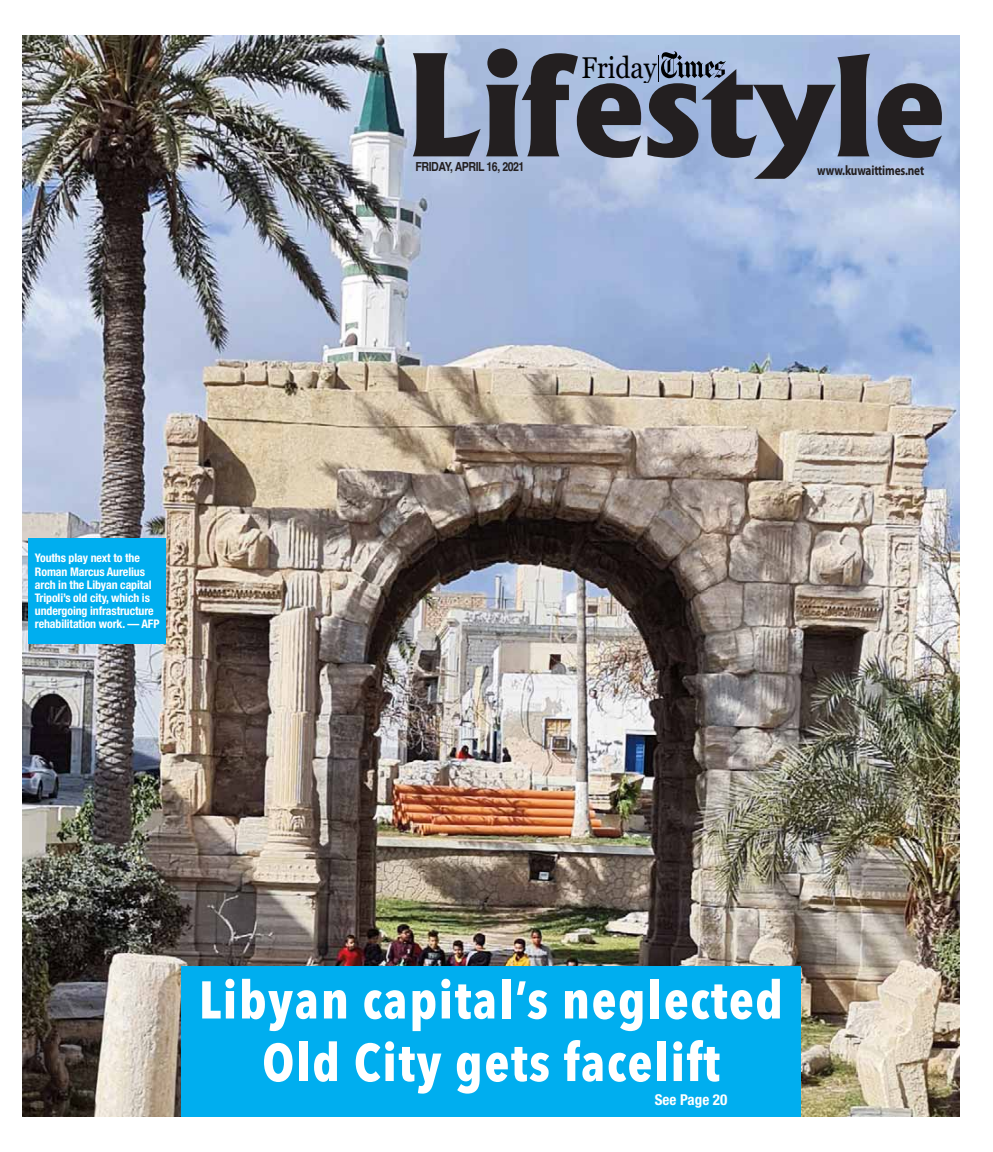
<style>
.page{position:relative;width:993px;height:1152px;background:#fff}
.page>*{position:absolute;margin:0;border:0;box-sizing:border-box;transform-origin:0 0}
.t1{font:800 135px "Albertus";color:#231f20}
.t2{font:700 52.5px/62.5px "Avenir Next Condensed";letter-spacing:.03em;color:#fff;text-align:center}
.t3{font:29.75px "Georgia+T42";color:#000;scale:.88 1}
.t4{font:700 condensed 15px "Helvetica Neue";color:#fff}
.t5{font:700 13.75px "Myriad Pro";letter-spacing:-.015em;color:#231f20;scale:.82 1}
.t6{font:700 12.5px "Helvetica";letter-spacing:-.045em;color:#231f20;scale:.85 1}
.t7{font:700 condensed 11.88px/13.1px "Helvetica Neue";letter-spacing:-.01em;color:#fff}
</style>
<div class="page">
<img style="left:22px;top:35px;width:937px;height:1081px">
<div style="left:181px;top:966px;width:619px;height:150px;background:#00aeef"></div>
<svg style="left:657px;top:51px;width:68px;height:31px;background:#7686a0"></svg>
<div style="left:29px;top:538px;width:137px;height:105px;background:#00aeef"></div>
<h1 class="t1" style="left:403px;top:31px;width:542px">Lifestyle</h1>
<h3 class="t3" style="left:581px;top:50px;width:87px">Friday</h3>
<p class="t6" style="left:415px;top:160px;width:130px">FRIDAY, APRIL 16, 2021</p>
<p class="t5" style="left:817px;top:162px;width:132px">www.kuwaittimes.net</p>
<p class="t7" style="left:35px;top:553px;width:126px">Youths play next to the<br>Roman Marcus Aurelius arch in the Libyan capital<br>Tripoli’s old city, which is undergoing infrastructure rehabilitation work. — AFP</p>
<h2 class="t2" style="left:199px;top:973px;width:585px">Libyan capital’s neglected<br>Old City gets facelift</h2>
<p class="t4" style="left:654px;top:1093px;width:74px">See Page 20</p>
</div>
